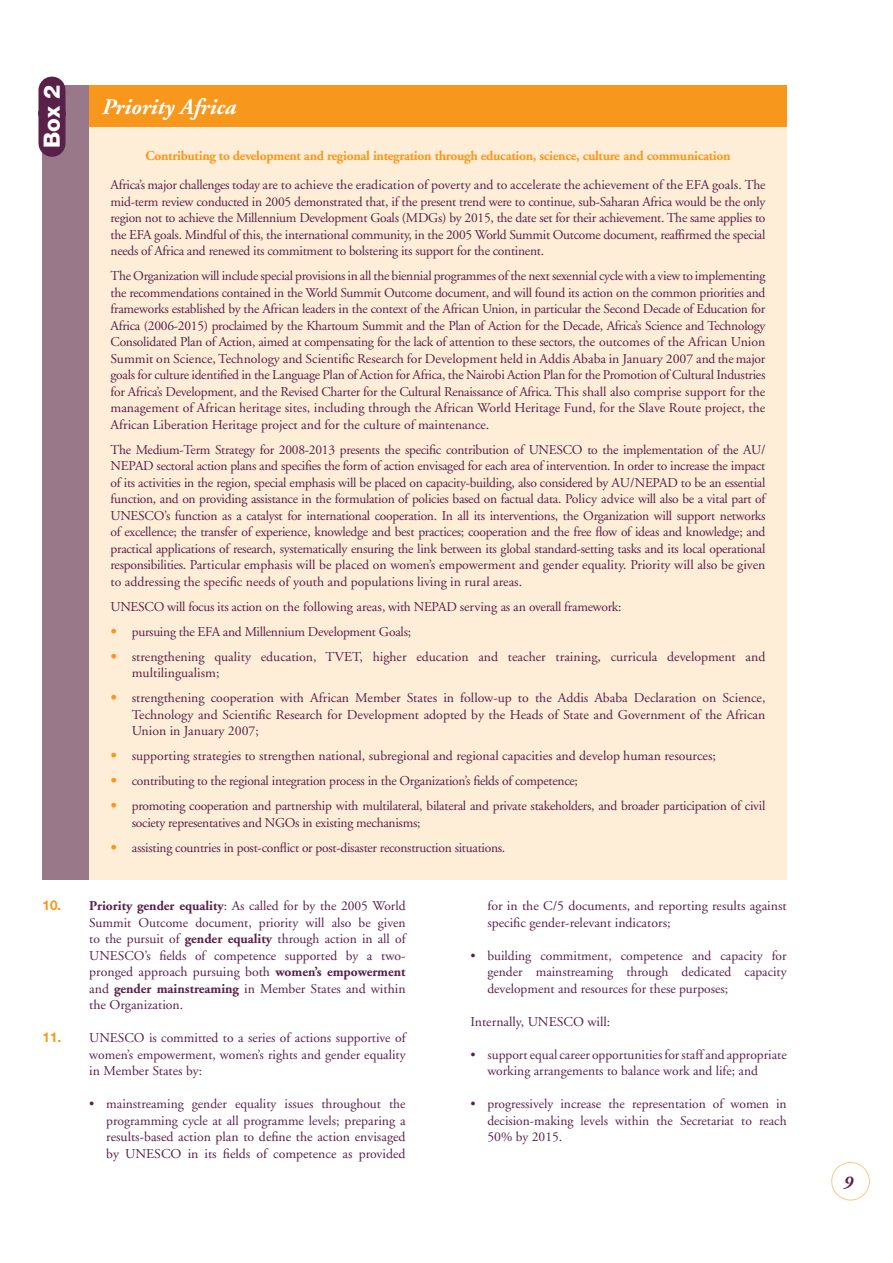
<style>
.page{position:relative;width:893px;height:1263px;background:#fff}
.page>*{position:absolute;margin:0;border:0;box-sizing:border-box;transform-origin:0 0}
.t1{font:italic 700 22.5px "Adobe Garamond";color:#fff}
.t2{font:800 22.5px "Helvetica Neue";color:#fff}
.t3{font:italic 700 18px "Adobe Garamond";color:#592049}
.t4{font:13.5px/16.5px "Adobe Garamond";color:#592049;text-align:justify}
.t5{font:13.5px/16.5px "Adobe Garamond";letter-spacing:-.02em;color:#592049}
.t6{font:700 13.5px "Adobe Garamond";letter-spacing:-.02em;color:#f7981d}
.s1{font-family:"Helvetica Neue";font-weight:700;color:#f7981d}
.s2{font-weight:700}
</style>
<div class="page">
<div style="left:831px;top:1162px;width:39px;height:38px;border:1px solid #fdc88a;border-radius:50%"></div>
<div style="left:43px;top:85px;width:46px;height:794px;background:#997889"></div>
<div style="left:89px;top:85px;width:698px;height:42px;background:#f7981d"></div>
<div style="left:89px;top:127px;width:698px;height:752px;background:#feedd7"></div>
<svg style="left:38px;top:90px;width:27px;height:53px"></svg>
<h1 class="t2" style="left:44px;top:148px;width:65px;rotate:-90deg">Box 2</h1>
<h1 class="t1" style="left:102px;top:98px;width:136px">Priority Africa</h1>
<p class="t6" style="left:145px;top:150px;width:587px">Contributing to development and regional integration through education, science, culture and communication</p>
<p class="t4" style="left:111px;top:178px;width:656px">Africa’s major challenges today are to achieve the eradication of poverty and to accelerate the achievement of the EFA goals. The mid-term review conducted in 2005 demonstrated that, if the present trend were to continue, sub-Saharan Africa would be the only region not to achieve the Millennium Development Goals (MDGs) by 2015, the date set for their achievement. The same applies to the EFA goals. Mindful of this, the international community, in the 2005 World Summit Outcome document, reaffirmed the special needs of Africa and renewed its commitment to bolstering its support for the continent.</p>
<p class="t4" style="left:111px;top:269px;width:656px">The Organization will include special provisions in all the biennial programmes of the next sexennial cycle with a view to implementing the recommendations contained in the World Summit Outcome document, and will found its action on the common priorities and frameworks established by the African leaders in the context of the African Union, in particular the Second Decade of Education for Africa (2006-2015) proclaimed by the Khartoum Summit and the Plan of Action for the Decade, Africa’s Science and Technology Consolidated Plan of Action, aimed at compensating for the lack of attention to these sectors, the outcomes of the African Union Summit on Science, Technology and Scientific Research for Development held in Addis Ababa in January 2007 and the major goals for culture identified in the Language Plan of Action for Africa, the Nairobi Action Plan for the Promotion of Cultural Industries for Africa’s Development, and the Revised Charter for the Cultural Renaissance of Africa. This shall also comprise support for the management of African heritage sites, including through the African World Heritage Fund, for the Slave Route project, the African Liberation Heritage project and for the culture of maintenance.</p>
<p class="t4" style="left:111px;top:442px;width:656px">The Medium-Term Strategy for 2008-2013 presents the specific contribution of UNESCO to the implementation of the AU/ NEPAD sectoral action plans and specifies the form of action envisaged for each area of intervention. In order to increase the impact of its activities in the region, special emphasis will be placed on capacity-building, also considered by AU/NEPAD to be an essential function, and on providing assistance in the formulation of policies based on factual data. Policy advice will also be a vital part of UNESCO’s function as a catalyst for international cooperation. In all its interventions, the Organization will support networks of excellence; the transfer of experience, knowledge and best practices; cooperation and the free flow of ideas and knowledge; and practical applications of research, systematically ensuring the link between its global standard-setting tasks and its local operational responsibilities. Particular emphasis will be placed on women’s empowerment and gender equality. Priority will also be given to addressing the specific needs of youth and populations living in rural areas.</p>
<p class="t5" style="left:111px;top:599px;width:512px">UNESCO will focus its action on the following areas, with NEPAD serving as an overall framework:</p>
<p class="t5" style="left:111px;top:624px;width:302px"><span class="s1">•</span> pursuing the EFA and Millennium Development Goals;</p>
<p class="t4" style="left:132px;top:649px;width:635px;text-indent:-21px"><span class="s1">•</span> strengthening quality education, TVET, higher education and teacher training, curricula development and multilingualism;</p>
<p class="t4" style="left:132px;top:691px;width:635px;text-indent:-21px"><span class="s1">•</span> strengthening cooperation with African Member States in follow-up to the Addis Ababa Declaration on Science, Technology and Scientific Research for Development adopted by the Heads of State and Government of the African Union in January 2007;</p>
<p class="t4" style="left:111px;top:749px;width:607px"><span class="s1">•</span> supporting strategies to strengthen national, subregional and regional capacities and develop human resources;</p>
<p class="t5" style="left:111px;top:774px;width:469px"><span class="s1">•</span> contributing to the regional integration process in the Organization’s fields of competence;</p>
<p class="t5" style="left:132px;top:799px;width:635px;text-indent:-21px"><span class="s1">•</span> promoting cooperation and partnership with multilateral, bilateral and private stakeholders, and broader participation of civil society representatives and NGOs in existing mechanisms;</p>
<p class="t5" style="left:111px;top:840px;width:396px"><span class="s1">•</span> assisting countries in post-conflict or post-disaster reconstruction situations.</p>
<p class="t4" style="left:89px;top:899px;width:318px;text-indent:-47px"><span class="s1">10.</span> <span class="s2">Priority gender equality</span>: As called for by the 2005 World Summit Outcome document, priority will also be given to the pursuit of <span class="s2">gender equality</span> through action in all of UNESCO’s fields of competence supported by a two&shy;pronged approach pursuing both <span class="s2">women’s empowerment </span>and <span class="s2">gender mainstreaming</span> in Member States and within the Organization.</p>
<p class="t4" style="left:89px;top:1031px;width:318px;text-indent:-47px"><span class="s1">11.</span> UNESCO is committed to a series of actions supportive of women’s empowerment, women’s rights and gender equality in Member States by:</p>
<p class="t4" style="left:106px;top:1097px;width:301px;text-indent:-17px">• mainstreaming gender equality issues throughout the programming cycle at all programme levels; preparing a results-based action plan to define the action envisaged by UNESCO in its fields of competence as provided</p>
<p class="t4" style="left:487px;top:899px;width:301px">for in the C/5 documents, and reporting results against specific gender-relevant indicators;</p>
<p class="t4" style="left:487px;top:948px;width:301px;text-indent:-17px">• building commitment, competence and capacity for gender mainstreaming through dedicated capacity development and resources for these purposes;</p>
<p class="t4" style="left:470px;top:1014px;width:141px">Internally, UNESCO will:</p>
<p class="t4" style="left:487px;top:1047px;width:301px;text-indent:-17px">• supportequal career opportunities for staff and appropriate working arrangements to balance work and life; and</p>
<p class="t4" style="left:487px;top:1097px;width:301px;text-indent:-17px">• progressively increase the representation of women in decision-making levels within the Secretariat to reach 50% by 2015.</p>
<h2 class="t3" style="left:843px;top:1175px;width:11px">9</h2>
</div>
